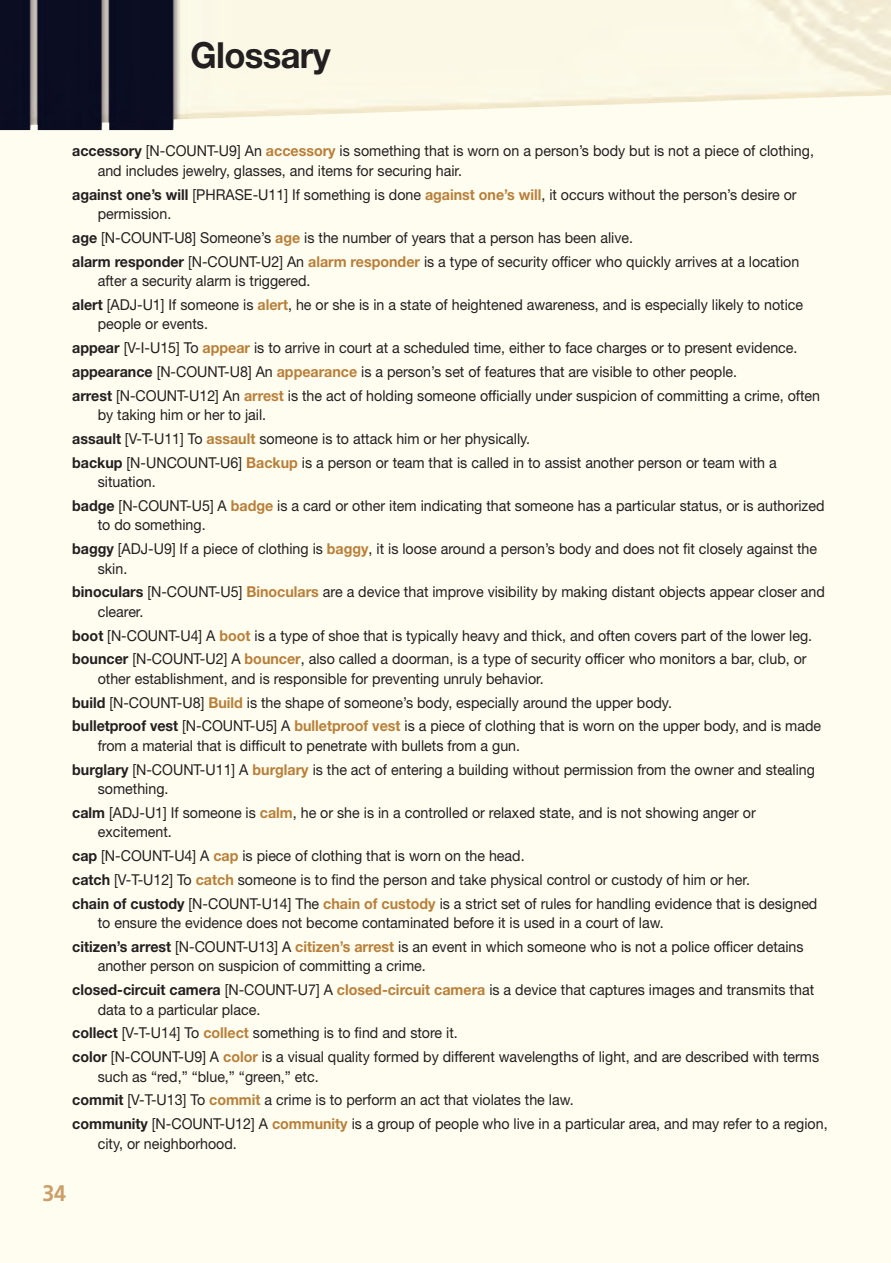
<style>
.page{position:relative;width:891px;height:1263px;background:#fffdf0}
.page>*{position:absolute;margin:0;border:0;box-sizing:border-box;transform-origin:0 0}
.t1{font:700 36px "Helvetica Neue LT Std";letter-spacing:-.02em;color:#231f20;scale:.96 1}
.t2{font:700 22.5px "PF Catalog";color:#cc9e69;scale:.95 1}
.t3{font:15px/23.7px "Helvetica Neue LT Std";color:#231f20;scale:.95 1}
.s1{font-weight:700}
.s2{font-weight:700;color:#b97f39}
</style>
<div class="page">
<img style="left:0;top:0;width:891px;height:130px">
<h1 class="t1" style="left:190px;top:43px;width:148px">Glossary</h1>
<p class="t3" style="left:98px;top:143px;width:755px;line-height:19.5px;text-indent:-26px"><span class="s1">accessory</span> [N-COUNT-U9] An <span class="s2">accessory</span> is something that is worn on a person’s body but is not a piece of clothing, and includes jewelry, glasses, and items for securing hair.</p>
<p class="t3" style="left:98px;top:186px;width:737px;line-height:19.5px;text-indent:-26px"><span class="s1">against one’s will</span> [PHRASE-U11] If something is done <span class="s2">against one’s will</span>, it occurs without the person’s desire or permission.</p>
<p class="t3" style="left:72px;top:227px;width:767px"><span class="s1">age</span> [N-COUNT-U8] Someone’s <span class="s2">age</span> is the number of years that a person has been alive.<br><span class="s1">alarm responder</span> [N-COUNT-U2] An <span class="s2">alarm responder</span> is a type of security officer who quickly arrives at a location</p>
<p class="t3" style="left:72px;top:270px;width:771px;text-indent:26px">after a security alarm is triggered.<br><span class="s1">alert</span> [ADJ-U1] If someone is <span class="s2">alert</span>, he or she is in a state of heightened awareness, and is especially likely to notice</p>
<p class="t3" style="left:72px;top:314px;width:789px;text-indent:26px">people or events.<br><span class="s1">appear</span> [V-I-U15] To <span class="s2">appear</span> is to arrive in court at a scheduled time, either to face charges or to present evidence. <span class="s1">appearance</span> [N-COUNT-U8] An <span class="s2">appearance</span> is a person’s set of features that are visible to other people.<br><span class="s1">arrest</span> [N-COUNT-U12] An <span class="s2">arrest</span> is the act of holding someone officially under suspicion of committing a crime, often</p>
<p class="t3" style="left:72px;top:404px;width:743px;text-indent:26px">by taking him or her to jail.<br><span class="s1">assault</span> [V-T-U11] To <span class="s2">assault</span> someone is to attack him or her physically.<br><span class="s1">backup</span> [N-UNCOUNT-U6] <span class="s2">Backup</span> is a person or team that is called in to assist another person or team with a</p>
<p class="t3" style="left:72px;top:471px;width:793px;text-indent:26px">situation.<br><span class="s1">badge</span> [N-COUNT-U5] A <span class="s2">badge</span> is a card or other item indicating that someone has a particular status, or is authorized</p>
<p class="t3" style="left:72px;top:514px;width:786px;text-indent:26px">to do something.<br><span class="s1">baggy</span> [ADJ-U9] If a piece of clothing is <span class="s2">baggy</span>, it is loose around a person’s body and does not fit closely against the</p>
<p class="t3" style="left:72px;top:558px;width:794px;text-indent:26px">skin.<br><span class="s1">binoculars</span> [N-COUNT-U5] <span class="s2">Binoculars</span> are a device that improve visibility by making distant objects appear closer and</p>
<p class="t3" style="left:72px;top:601px;width:780px;text-indent:26px">clearer.<br><span class="s1">boot</span> [N-COUNT-U4] A <span class="s2">boot</span> is a type of shoe that is typically heavy and thick, and often covers part of the lower leg. <span class="s1">bouncer</span> [N-COUNT-U2] A <span class="s2">bouncer</span>, also called a doorman, is a type of security officer who monitors a bar, club, or</p>
<p class="t3" style="left:72px;top:668px;width:790px;text-indent:26px">other establishment, and is responsible for preventing unruly behavior.<br><span class="s1">build</span> [N-COUNT-U8] <span class="s2">Build</span> is the shape of someone’s body, especially around the upper body.<br><span class="s1">bulletproof vest</span> [N-COUNT-U5] A <span class="s2">bulletproof vest</span> is a piece of clothing that is worn on the upper body, and is made</p>
<p class="t3" style="left:72px;top:735px;width:783px;text-indent:26px">from a material that is difficult to penetrate with bullets from a gun.<br><span class="s1">burglary</span> [N-COUNT-U11] A <span class="s2">burglary</span> is the act of entering a building without permission from the owner and stealing</p>
<p class="t3" style="left:72px;top:778px;width:721px;text-indent:26px">something.<br><span class="s1">calm</span> [ADJ-U1] If someone is <span class="s2">calm</span>, he or she is in a controlled or relaxed state, and is not showing anger or</p>
<p class="t3" style="left:72px;top:821px;width:786px;text-indent:26px">excitement.<br><span class="s1">cap</span> [N-COUNT-U4] A <span class="s2">cap</span> is piece of clothing that is worn on the head.<br><span class="s1">catch</span> [V-T-U12] To <span class="s2">catch</span> someone is to find the person and take physical control or custody of him or her.<br><span class="s1">chain of custody</span> [N-COUNT-U14] The <span class="s2">chain of custody</span> is a strict set of rules for handling evidence that is designed</p>
<p class="t3" style="left:72px;top:912px;width:771px;text-indent:26px">to ensure the evidence does not become contaminated before it is used in a court of law.<br><span class="s1">citizen’s arrest</span> [N-COUNT-U13] A <span class="s2">citizen’s arrest</span> is an event in which someone who is not a police officer detains</p>
<p class="t3" style="left:72px;top:955px;width:782px;text-indent:26px">another person on suspicion of committing a crime.<br><span class="s1">closed-circuit camera</span> [N-COUNT-U7] A <span class="s2">closed-circuit camera</span> is a device that captures images and transmits that</p>
<p class="t3" style="left:72px;top:999px;width:788px;text-indent:26px">data to a particular place.<br><span class="s1">collect</span> [V-T-U14] To <span class="s2">collect</span> something is to find and store it.<br><span class="s1">color</span> [N-COUNT-U9] A <span class="s2">color</span> is a visual quality formed by different wavelengths of light, and are described with terms</p>
<p class="t3" style="left:72px;top:1066px;width:797px;text-indent:26px">such as “red,” “blue,” “green,” etc.<br><span class="s1">commit</span> [V-T-U13] To <span class="s2">commit</span> a crime is to perform an act that violates the law.<br><span class="s1">community</span> [N-COUNT-U12] A <span class="s2">community</span> is a group of people who live in a particular area, and may refer to a region,</p>
<p class="t3" style="left:98px;top:1133px;width:148px">city, or neighborhood.</p>
<h2 class="t2" style="left:42px;top:1179px;width:27px">34</h2>
</div>
